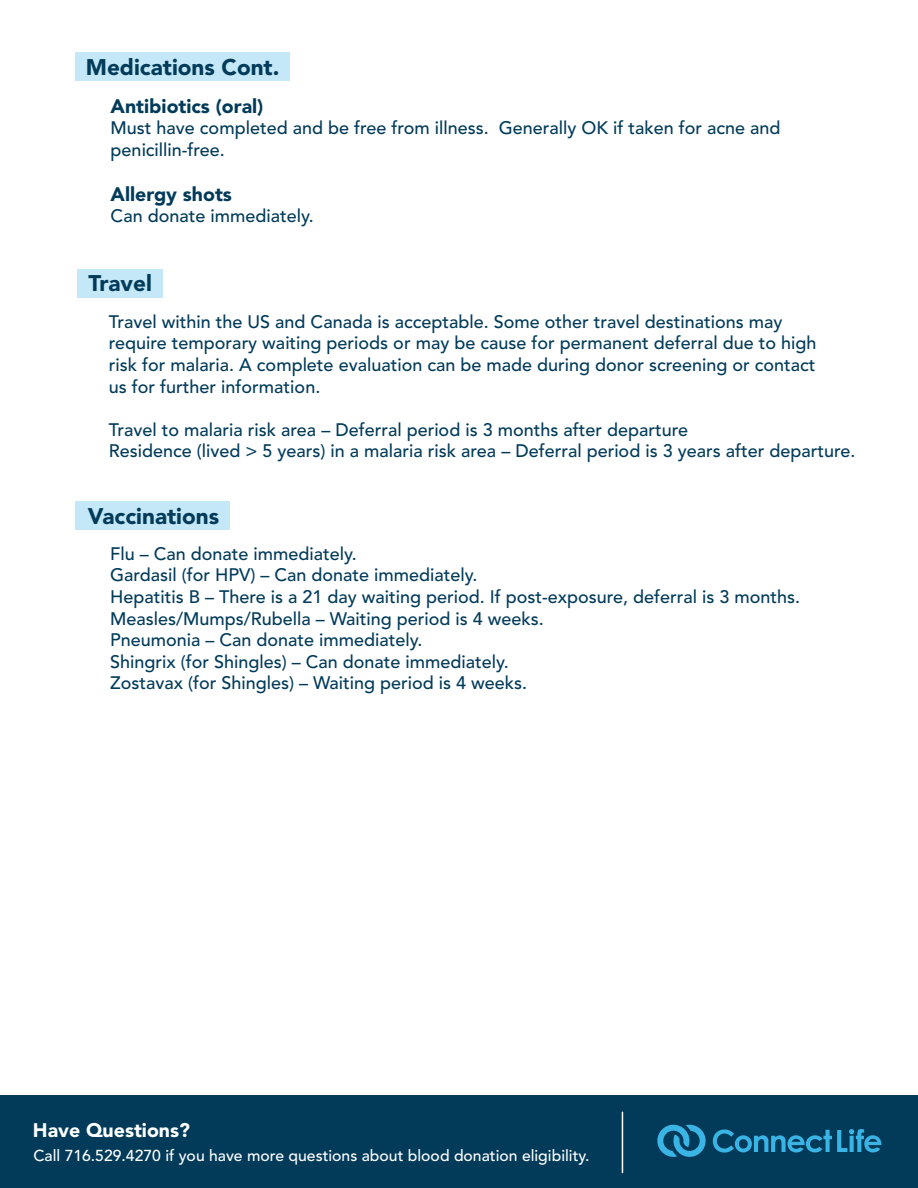
<style>
.page{position:relative;width:918px;height:1188px;background:#fff}
.page>*{position:absolute;margin:0;border:0;box-sizing:border-box;transform-origin:0 0}
.t1{font:900 22.5px "Avenir";color:#023b5a}
.t2{font:900 19.5px "Avenir";color:#023b5a}
.t3{font:900 19.5px "Avenir";color:#fff}
.t4{font:500 18px/21.6px "Avenir";color:#023b5a}
.t5{font:500 15.75px "Avenir";color:#fff}
</style>
<div class="page">
<div style="left:0;top:1095px;width:918px;height:93px;background:#023b5a"></div>
<svg style="left:657px;top:1125px;width:49px;height:32px"></svg>
<svg style="left:713px;top:1129px;width:168px;height:24px"></svg>
<div style="left:75px;top:501px;width:155px;height:29px;background:#c4e8f7"></div>
<hr style="left:622px;top:1112px;width:1px;height:61px;background:#fff">
<div style="left:75px;top:52px;width:215px;height:28px;background:#c4e8f7"></div>
<div style="left:77px;top:269px;width:86px;height:28px;background:#c4e8f7"></div>
<p class="t1" style="left:86px;top:48px;width:195px">Medications Cont.</p>
<p class="t2" style="left:111px;top:89px;width:154px">Antibiotics (oral)</p>
<p class="t4" style="left:111px;top:116px;width:671px">Must have completed and be free from illness. Generally OK if taken for acne and penicillin-free.</p>
<p class="t2" style="left:111px;top:177px;width:123px">Allergy shots</p>
<p class="t4" style="left:111px;top:204px;width:205px">Can donate immediately.</p>
<p class="t1" style="left:89px;top:264px;width:65px">Travel</p>
<p class="t4" style="left:109px;top:310px;width:709px">Travel within the US and Canada is acceptable. Some other travel destinations may require temporary waiting periods or may be cause for permanent deferral due to high risk for malaria. A complete evaluation can be made during donor screening or contact us for further information.</p>
<p class="t4" style="left:109px;top:418px;width:748px">Travel to malaria risk area – Deferral period is 3 months after departure<br>Residence (lived &gt; 5 years) in a malaria risk area – Deferral period is 3 years after departure.</p>
<p class="t1" style="left:88px;top:497px;width:133px">Vaccinations</p>
<p class="t4" style="left:110px;top:542px;width:692px">Flu – Can donate immediately.<br>Gardasil (for HPV) – Can donate immediately.<br>Hepatitis B – There is a 21 day waiting period. If post-exposure, deferral is 3 months.<br>Measles/Mumps/Rubella – Waiting period is 4 weeks.<br>Pneumonia – Can donate immediately.<br>Shingrix (for Shingles) – Can donate immediately.<br>Zostavax (for Shingles) – Waiting period is 4 weeks.</p>
<p class="t3" style="left:33px;top:1114px;width:159px">Have Questions?</p>
<p class="t5" style="left:33px;top:1142px;width:558px">Call 716.529.4270 if you have more questions about blood donation eligibility.</p>
</div>
